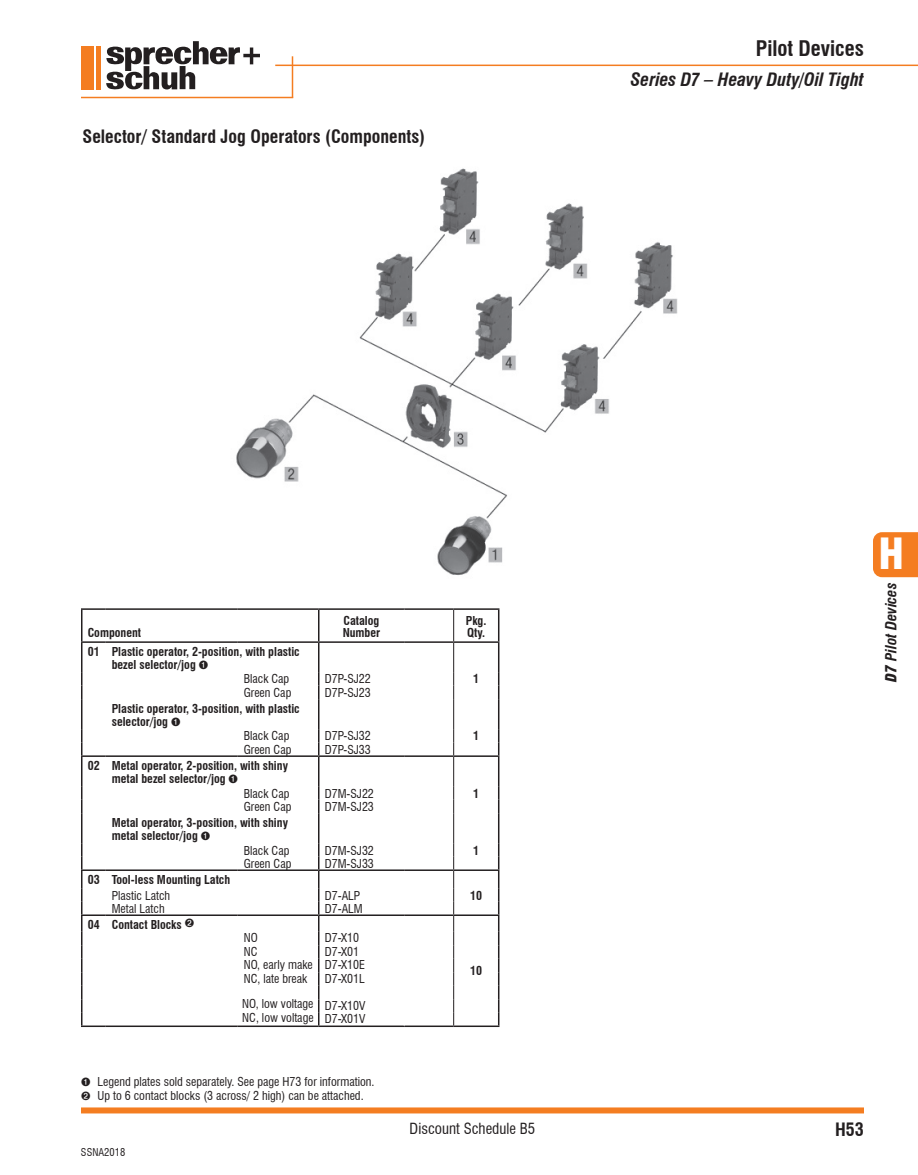
<style>
.page{position:relative;width:918px;height:1175px;background:#fff}
.page>*{position:absolute;margin:0;border:0;box-sizing:border-box;transform-origin:0 0}
.t1{font:900 condensed 42px "Swiss 721 BT";color:#fff}
.t2{font:700 condensed 21px "Swiss 721 BT";color:#231f20}
.t3{font:700 condensed 18px "Swiss 721 BT";color:#231f20}
.t4{font:italic 700 condensed 18px "Swiss 721 BT";color:#231f20}
.t5{font:condensed 15px "Swiss 721 BT";color:#231f20}
.t6{font:italic 700 condensed 15px "Swiss 721 BT";color:#231f20}
.t7{font:condensed 12px/13.5px "Swiss 721 BT";color:#231f20}
.t8{font:700 condensed 12px/12px "Swiss 721 BT";color:#231f20}
.t9{font:condensed 10.5px "Swiss 721 BT";color:#231f20}
.s1{font-weight:900}
</style>
<div class="page">
<div style="left:873px;top:532px;width:45px;height:45px;background:#f47d21"></div>
<div style="left:81px;top:1107px;width:783px;height:6px;background:#f47d21"></div>
<hr style="left:275px;top:65px;width:643px;height:1px;background:#f47d21">
<hr style="left:292px;top:56px;width:1px;height:41px;background:#f47d21">
<hr style="left:81px;top:97px;width:212px;height:1px;background:#f47d21">
<svg style="left:106px;top:41px;width:154px;height:49px"></svg>
<div style="left:81px;top:46px;width:13px;height:44px;background:#f47d21"></div>
<hr style="left:96px;top:46px;width:4px;height:44px;background:#f47d21">
<hr style="left:81px;top:641px;width:25px;height:2px;background:#231f20">
<hr style="left:106px;top:641px;width:132px;height:2px;background:#231f20">
<hr style="left:238px;top:641px;width:81px;height:2px;background:#231f20">
<hr style="left:81px;top:755px;width:25px;height:2px;background:#231f20">
<hr style="left:106px;top:755px;width:132px;height:2px;background:#231f20">
<hr style="left:238px;top:755px;width:81px;height:2px;background:#231f20">
<hr style="left:454px;top:641px;width:45px;height:2px;background:#231f20">
<hr style="left:454px;top:755px;width:45px;height:2px;background:#231f20">
<hr style="left:238px;top:1025px;width:81px;height:2px;background:#231f20">
<hr style="left:319px;top:1025px;width:85px;height:2px;background:#231f20">
<hr style="left:81px;top:869px;width:25px;height:2px;background:#231f20">
<hr style="left:106px;top:869px;width:132px;height:2px;background:#231f20">
<hr style="left:238px;top:869px;width:81px;height:2px;background:#231f20">
<hr style="left:454px;top:869px;width:45px;height:2px;background:#231f20">
<hr style="left:81px;top:914px;width:25px;height:2px;background:#231f20">
<hr style="left:106px;top:914px;width:132px;height:2px;background:#231f20">
<hr style="left:238px;top:914px;width:81px;height:2px;background:#231f20">
<hr style="left:454px;top:914px;width:45px;height:2px;background:#231f20">
<hr style="left:81px;top:608px;width:25px;height:2px;background:#231f20">
<hr style="left:81px;top:610px;width:1px;height:31px;background:#231f20">
<hr style="left:106px;top:608px;width:132px;height:2px;background:#231f20">
<hr style="left:238px;top:608px;width:81px;height:2px;background:#231f20">
<hr style="left:319px;top:608px;width:85px;height:2px;background:#231f20">
<hr style="left:318px;top:610px;width:2px;height:31px;background:#231f20">
<hr style="left:454px;top:608px;width:45px;height:2px;background:#231f20">
<hr style="left:498px;top:610px;width:1px;height:31px;background:#231f20">
<hr style="left:318px;top:643px;width:2px;height:29px;background:#231f20">
<svg style="left:81px;top:643px;width:1px;height:56px"></svg>
<svg style="left:318px;top:672px;width:2px;height:27px"></svg>
<svg style="left:498px;top:643px;width:1px;height:56px"></svg>
<hr style="left:81px;top:699px;width:1px;height:30px;background:#231f20">
<hr style="left:318px;top:699px;width:2px;height:30px;background:#231f20">
<hr style="left:498px;top:699px;width:1px;height:30px;background:#231f20">
<svg style="left:318px;top:729px;width:2px;height:26px"></svg>
<hr style="left:318px;top:757px;width:2px;height:29px;background:#231f20">
<svg style="left:81px;top:729px;width:1px;height:84px"></svg>
<svg style="left:318px;top:786px;width:2px;height:27px"></svg>
<svg style="left:498px;top:729px;width:1px;height:84px"></svg>
<hr style="left:81px;top:813px;width:1px;height:30px;background:#231f20">
<hr style="left:318px;top:813px;width:2px;height:30px;background:#231f20">
<hr style="left:498px;top:813px;width:1px;height:30px;background:#231f20">
<svg style="left:81px;top:843px;width:1px;height:182px"></svg>
<svg style="left:318px;top:843px;width:2px;height:182px"></svg>
<svg style="left:498px;top:843px;width:1px;height:182px"></svg>
<hr style="left:81px;top:1025px;width:25px;height:2px;background:#231f20">
<hr style="left:106px;top:1025px;width:132px;height:2px;background:#231f20">
<hr style="left:454px;top:1025px;width:45px;height:2px;background:#231f20">
<hr style="left:404px;top:608px;width:50px;height:2px;background:#231f20">
<hr style="left:404px;top:1025px;width:50px;height:2px;background:#231f20">
<svg style="left:404px;top:609px;width:50px;height:417px"></svg>
<hr style="left:319px;top:641px;width:85px;height:2px;background:#231f20">
<hr style="left:404px;top:641px;width:50px;height:2px;background:#231f20">
<hr style="left:319px;top:755px;width:85px;height:2px;background:#231f20">
<hr style="left:404px;top:755px;width:50px;height:2px;background:#231f20">
<hr style="left:319px;top:869px;width:85px;height:2px;background:#231f20">
<hr style="left:404px;top:869px;width:50px;height:2px;background:#231f20">
<hr style="left:319px;top:914px;width:85px;height:2px;background:#231f20">
<hr style="left:404px;top:914px;width:50px;height:2px;background:#231f20">
<img style="left:236px;top:168px;width:441px;height:407px">
<h3 class="t3" style="left:82px;top:125px;width:344px">Selector/ Standard Jog Operators (Components)</h3>
<h2 class="t2" style="left:756px;top:36px;width:110px">Pilot Devices</h2>
<h3 class="t4" style="left:631px;top:69px;width:235px">Series D7 – Heavy Duty/Oil Tight</h3>
<p class="t8" style="left:88px;top:626px;width:55px">Component</p>
<p class="t8" style="left:343px;top:614px;width:39px">Catalog<br>Number</p>
<p class="t8" style="left:466px;top:614px;width:22px">Pkg.<br>Qty.</p>
<p class="t8" style="left:88px;top:645px;width:213px">01 Plastic operator, 2-position, with plastic</p>
<p class="t8" style="left:112px;top:659px;width:98px">bezel selector/jog ➊</p>
<p class="t7" style="left:244px;top:672px;width:47px">Black Cap</p>
<p class="t7" style="left:325px;top:672px;width:48px">D7P-SJ22</p>
<p class="t8" style="left:473px;top:673px;width:7px">1</p>
<p class="t7" style="left:244px;top:686px;width:49px">Green Cap</p>
<p class="t7" style="left:325px;top:686px;width:48px">D7P-SJ23</p>
<p class="t8" style="left:112px;top:702px;width:189px">Plastic operator, 3-position, with plastic</p>
<p class="t8" style="left:112px;top:716px;width:70px">selector/jog ➊</p>
<p class="t7" style="left:244px;top:729px;width:47px">Black Cap</p>
<p class="t7" style="left:325px;top:729px;width:48px">D7P-SJ32</p>
<p class="t8" style="left:473px;top:730px;width:7px">1</p>
<p class="t7" style="left:244px;top:742px;width:49px">Green Cap</p>
<p class="t7" style="left:325px;top:742px;width:48px">D7P-SJ33</p>
<p class="t8" style="left:88px;top:759px;width:202px">02 Metal operator, 2-position, with shiny</p>
<p class="t8" style="left:112px;top:773px;width:128px">metal bezel selector/jog ➊</p>
<p class="t7" style="left:244px;top:786px;width:47px">Black Cap</p>
<p class="t7" style="left:325px;top:786px;width:51px">D7M-SJ22</p>
<p class="t8" style="left:473px;top:787px;width:7px">1</p>
<p class="t7" style="left:244px;top:800px;width:49px">Green Cap</p>
<p class="t7" style="left:325px;top:800px;width:51px">D7M-SJ23</p>
<p class="t8" style="left:112px;top:816px;width:178px">Metal operator, 3-position, with shiny</p>
<p class="t8" style="left:112px;top:830px;width:100px">metal selector/jog ➊</p>
<p class="t7" style="left:244px;top:843px;width:47px">Black Cap</p>
<p class="t7" style="left:325px;top:843px;width:51px">D7M-SJ32</p>
<p class="t8" style="left:473px;top:844px;width:7px">1</p>
<p class="t7" style="left:244px;top:856px;width:49px">Green Cap</p>
<p class="t7" style="left:325px;top:856px;width:51px">D7M-SJ33</p>
<p class="t8" style="left:88px;top:873px;width:144px">03 Tool-less Mounting Latch</p>
<p class="t7" style="left:112px;top:888px;width:60px">Plastic Latch</p>
<p class="t7" style="left:325px;top:888px;width:37px">D7-ALP</p>
<p class="t8" style="left:470px;top:889px;width:13px">10</p>
<p class="t7" style="left:112px;top:901px;width:54px">Metal Latch</p>
<p class="t7" style="left:325px;top:901px;width:40px">D7-ALM</p>
<p class="t8" style="left:88px;top:918px;width:108px">04 Contact Blocks ➋</p>
<p class="t8" style="left:470px;top:965px;width:13px">10</p>
<p class="t7" style="left:244px;top:931px;width:15px">NO</p>
<p class="t7" style="left:325px;top:931px;width:36px">D7-X10</p>
<p class="t7" style="left:244px;top:944px;width:15px">NC</p>
<p class="t7" style="left:244px;top:944px;width:123px;text-indent:81px">D7-X01<br>NO, early make D7-X10E<br>NC, late break</p>
<p class="t7" style="left:242px;top:965px;width:125px;line-height:25.5px;text-align:right">D7-X01L<br>NO, low voltage D7-X10V</p>
<p class="t7" style="left:242px;top:1010px;width:125px">NC, low voltage D7-X01V</p>
<p class="t7" style="left:81px;top:1075px;width:295px">➊ Legend plates sold separately. See page H73 for information.<br>➋ Up to 6 contact blocks (3 across/ 2 high) can be attached.</p>
<p class="t9" style="left:81px;top:1146px;width:46px">SSNA2018</p>
<p class="t5" style="left:410px;top:1119px;width:127px">Discount Schedule B5</p>
<h1 class="t1" style="left:878px;top:528px;width:27px">H</h1>
<p class="t6" style="left:882px;top:682px;width:101px;rotate:-90deg"><span class="s1">D7</span> Pilot Devices</p>
<h3 class="t3" style="left:835px;top:1118px;width:30px">H53</h3>
</div>
